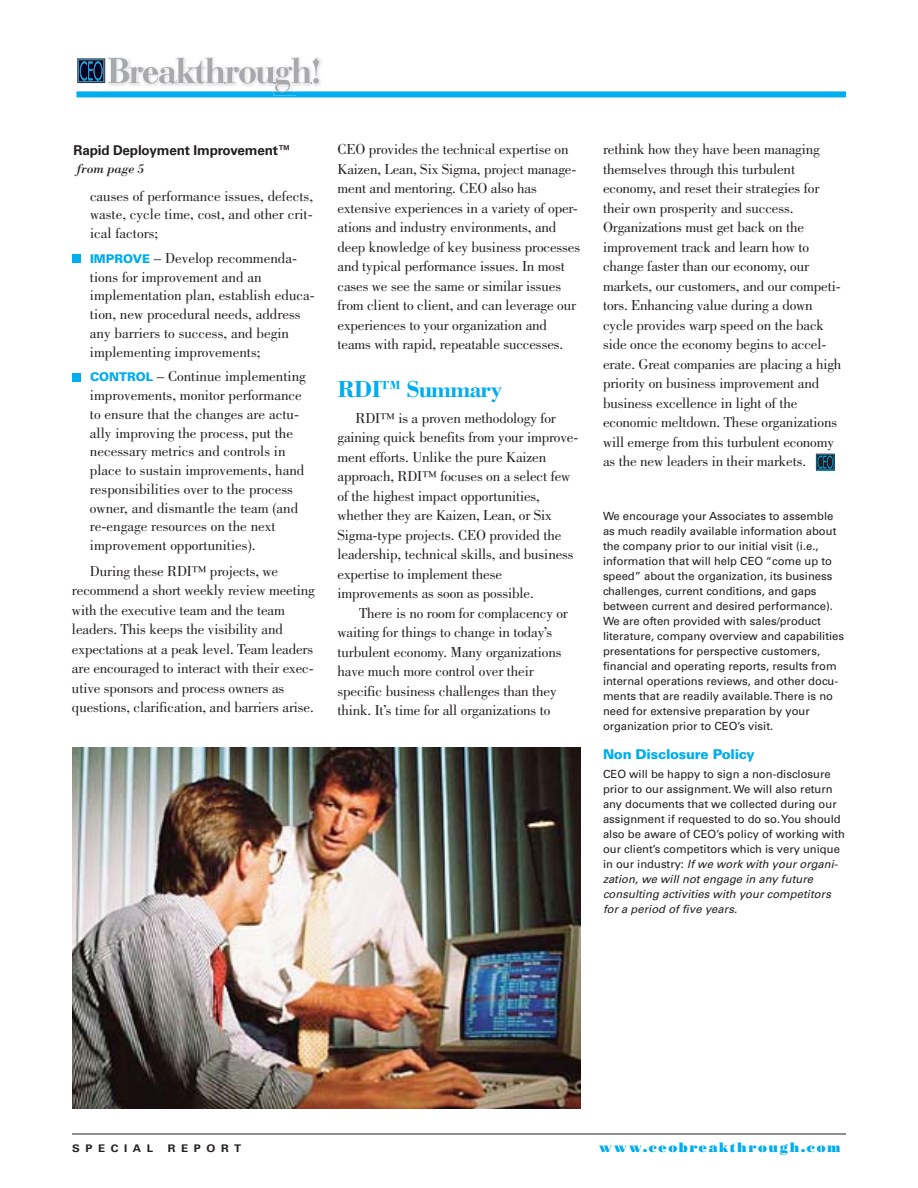
<style>
.page{position:relative;width:918px;height:1188px;background:#fff}
.page>*{position:absolute;margin:0;border:0;box-sizing:border-box;transform-origin:0 0}
.t1{font:700 24px "Bodoni";letter-spacing:-.035em;color:#00adef}
.t2{font:15px/19.5px "Bodoni";letter-spacing:-.01em;color:#231f20}
.t3{font:700 13.5px "Univers LT";letter-spacing:-.01em;color:#231f20}
.t4{font:13.5px "Bodoni Poster";letter-spacing:.115em;color:#00adef}
.t5{font:900 13.5px "Univers LT";letter-spacing:-.02em;color:#00adef}
.t6{font:italic 13.5px "Bodoni";letter-spacing:-.01em;color:#231f20}
.t7{font:11.25px/15px "Univers LT";color:#231f20}
.t8{font:700 10.5px "Univers LT";letter-spacing:.49em;color:#231f20;scale:1.1 1}
.s1{font-family:"Univers LT";font-weight:900;font-size:12px;color:#00adef}
.s2{font-style:italic}
</style>
<div class="page">
<img style="left:72px;top:57px;width:774px;height:1078px">
<p class="t3" style="left:74px;top:145px;width:219px">Rapid Deployment Improvement™</p>
<p class="t6" style="left:77px;top:164px;width:69px">from page 5</p>
<p class="t2" style="left:90px;top:188px;width:225px;line-height:18.8px;text-align:justify">causes of performance issues, defects, waste, cycle time, cost, and other crit&shy;ical factors;</p>
<p class="t2" style="left:90px;top:250px;width:226px;line-height:18.8px"><span class="s1">IMPROVE</span> – Develop recommenda&shy;tions for improvement and an implementation plan, establish educa&shy;tion, new procedural needs, address any barriers to success, and begin implementing improvements;</p>
<p class="t2" style="left:90px;top:368px;width:217px;line-height:18.8px"><span class="s1">CONTROL</span> – Continue implementing improvements, monitor performance to ensure that the changes are actu&shy;ally improving the process, put the necessary metrics and controls in place to sustain improvements, hand responsibilities over to the process owner, and dismantle the team (and re-engage resources on the next improvement opportunities).</p>
<p class="t2" style="left:72px;top:562px;width:244px;text-indent:18px">During these RDI™ projects, we recommend a short weekly review meeting with the executive team and the team leaders. This keeps the visibility and expectations at a peak level. Team leaders are encouraged to interact with their exec&shy;utive sponsors and process owners as questions, clarification, and barriers arise.</p>
<p class="t2" style="left:337px;top:141px;width:244px">CEO provides the technical expertise on Kaizen, Lean, Six Sigma, project manage&shy;ment and mentoring. CEO also has extensive experiences in a variety of oper&shy;ations and industry environments, and deep knowledge of key business processes and typical performance issues. In most cases we see the same or similar issues from client to client, and can leverage our experiences to your organization and teams with rapid, repeatable successes.</p>
<h1 class="t1" style="left:338px;top:381px;width:166px">RDI™ Summary</h1>
<p class="t2" style="left:338px;top:409px;width:242px;text-indent:18px">RDI™ is a proven methodology for gaining quick benefits from your improve&shy;ment efforts. Unlike the pure Kaizen approach, RDI™ focuses on a select few of the highest impact opportunities, whether they are Kaizen, Lean, or Six Sigma-type projects. CEO provided the leadership, technical skills, and business expertise to implement these improvements as soon as possible.</p>
<p class="t2" style="left:338px;top:604px;width:232px;text-indent:22px">There is no room for complacency or waiting for things to change in today’s turbulent economy. Many organizations have much more control over their specific business challenges than they think. It’s time for all organizations to</p>
<p class="t2" style="left:603px;top:141px;width:240px">rethink how they have been managing themselves through this turbulent economy, and reset their strategies for their own prosperity and success.<br>Organizations must get back on the improvement track and learn how to change faster than our economy, our markets, our customers, and our competi&shy;tors. Enhancing value during a down cycle provides warp speed on the back side once the economy begins to accel&shy;erate. Great companies are placing a high priority on business improvement and business excellence in light of the economic meltdown. These organizations will emerge from this turbulent economy as the new leaders in their markets.</p>
<p class="t7" style="left:603px;top:510px;width:243px">We encourage your Associates to assemble as much readily available information about the company prior to our initial visit (i.e., information that will help CEO “come up to speed” about the organization, its business challenges, current conditions, and gaps between current and desired performance).<br>We are often provided with sales/product literature, company overview and capabilities presentations for perspective customers, financial and operating reports, results from internal operations reviews, and other docu&shy;ments that are readily available. There is no need for extensive preparation by your organization prior to CEO’s visit.</p>
<p class="t5" style="left:603px;top:749px;width:153px">Non Disclosure Policy</p>
<p class="t7" style="left:603px;top:768px;width:244px">CEO will be happy to sign a non-disclosure prior to our assignment. We will also return any documents that we collected during our assignment if requested to do so. You should also be aware of CEO’s policy of working with our client’s competitors which is very unique in our industry: <span class="s2">If we work with your organi&shy;zation, we will not engage in any future consulting activities with your competitors for a period of five years.</span></p>
<p class="t8" style="left:72px;top:1144px;width:75px">SPECIAL</p>
<p class="t8" style="left:168px;top:1144px;width:68px">REPORT</p>
<p class="t4" style="left:599px;top:1142px;width:243px">www.ceobreakthrough.com</p>
</div>
